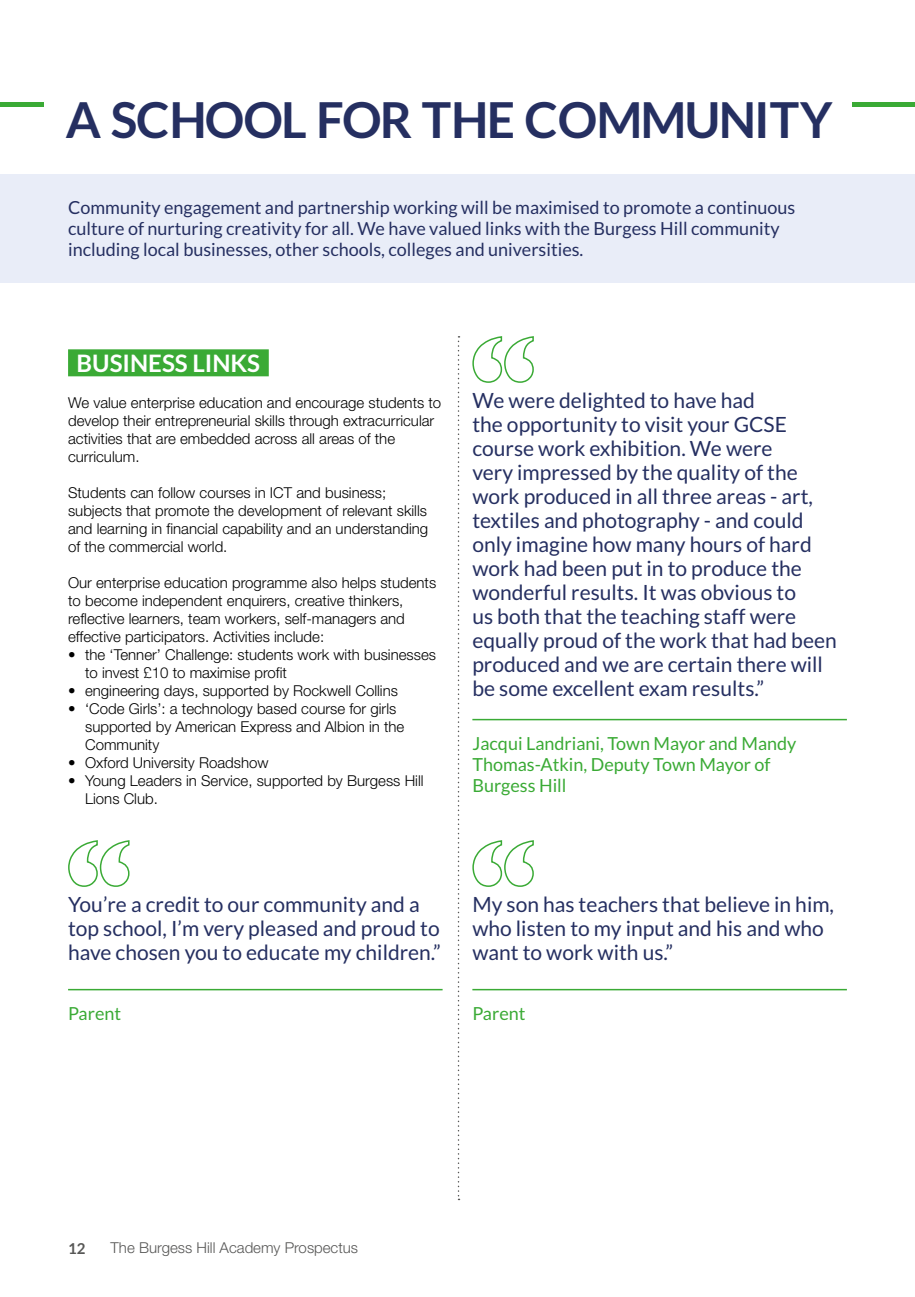
<style>
.page{position:relative;width:915px;height:1297px;background:#fff}
.page>*{position:absolute;margin:0;border:0;box-sizing:border-box;transform-origin:0 0}
.t1{font:700 49.5px "Lato";letter-spacing:-.04em;color:#252f61}
.t2{font:700 24px "Lato";color:#fff}
.t3{font:21px/24px "Lato";color:#252f61}
.t4{font:18px/21px "Lato";color:#252f61}
.t5{font:18px/21px "Lato";color:#3aaa35}
.t6{font:300 15px/18px "Helvetica Neue LT Std";color:#000}
.t7{font:300 15px "Helvetica Neue LT Std";color:#575756}
.t8{font:700 15px "Lato";color:#575756}
</style>
<div class="page">
<div style="left:0;top:174px;width:914px;height:108px;background:#e9edf8"></div>
<hr style="left:0;top:102px;width:914px;height:4px;background:#3aaa35">
<div style="left:45px;top:84px;width:806px;height:54px;background:#fff"></div>
<div style="left:68px;top:349px;width:201px;height:27px;background:#3aaa35"></div>
<hr style="left:68px;top:989px;width:374px;height:1px;background:#3aaa35">
<svg style="left:68px;top:840px;width:62px;height:47px"></svg>
<svg style="left:472px;top:336px;width:62px;height:47px"></svg>
<svg style="left:472px;top:840px;width:62px;height:47px"></svg>
<svg style="left:457px;top:336px;width:2px;height:864px"></svg>
<hr style="left:472px;top:719px;width:374px;height:1px;background:#3aaa35">
<hr style="left:472px;top:989px;width:374px;height:1px;background:#3aaa35">
<h1 class="t1" style="left:66px;top:92px;width:767px">A SCHOOL FOR THE COMMUNITY</h1>
<p class="t4" style="left:68px;top:197px;width:728px">Community engagement and partnership working will be maximised to promote a continuous culture of nurturing creativity for all. We have valued links with the Burgess Hill community including local businesses, other schools, colleges and universities.</p>
<h2 class="t2" style="left:77px;top:350px;width:185px">BUSINESS LINKS</h2>
<p class="t6" style="left:68px;top:393px;width:374px">We value enterprise education and encourage students to develop their entrepreneurial skills through extracurricular activities that are embedded across all areas of the curriculum.</p>
<p class="t6" style="left:68px;top:483px;width:361px">Students can follow courses in ICT and business; subjects that promote the development of relevant skills and learning in financial capability and an understanding of the commercial world.</p>
<p class="t6" style="left:68px;top:573px;width:369px">Our enterprise education programme also helps students to become independent enquirers, creative thinkers, reflective learners, team workers, self-managers and effective participators. Activities include:</p>
<p class="t6" style="left:85px;top:645px;width:352px;text-indent:-17px">• the ‘Tenner’ Challenge: students work with businesses to invest £10 to maximise profit</p>
<p class="t6" style="left:68px;top:681px;width:331px">• engineering days, supported by Rockwell Collins</p>
<p class="t6" style="left:85px;top:699px;width:320px;text-indent:-17px">• ‘Code Girls’: a technology based course for girls supported by American Express and Albion in the<br>Community</p>
<p class="t6" style="left:68px;top:753px;width:202px">• Oxford University Roadshow</p>
<p class="t6" style="left:85px;top:771px;width:340px;text-indent:-17px">• Young Leaders in Service, supported by Burgess Hill<br>Lions Club.</p>
<p class="t3" style="left:472px;top:388px;width:366px">We were delighted to have had<br>the opportunity to visit your GCSE course work exhibition. We were<br>very impressed by the quality of the work produced in all three areas - art, textiles and photography - and could only imagine how many hours of hard work had been put in to produce the wonderful results. It was obvious to<br>us both that the teaching staff were equally proud of the work that had been produced and we are certain there will be some excellent exam results.”</p>
<p class="t5" style="left:472px;top:733px;width:325px">Jacqui Landriani, Town Mayor and Mandy<br>Thomas-Atkin, Deputy Town Mayor of<br>Burgess Hill</p>
<h3 class="t3" style="left:68px;top:892px;width:374px">You’re a credit to our community and a top school, I’m very pleased and proud to have chosen you to educate my children.”</h3>
<p class="t5" style="left:68px;top:1003px;width:55px">Parent</p>
<h3 class="t3" style="left:472px;top:892px;width:363px">My son has teachers that believe in him, who listen to my input and his and who want to work with us.”</h3>
<p class="t5" style="left:472px;top:1003px;width:55px">Parent</p>
<p class="t8" style="left:68px;top:1240px;width:19px">12</p>
<p class="t7" style="left:111px;top:1239px;width:249px">The Burgess Hill Academy Prospectus</p>
</div>
